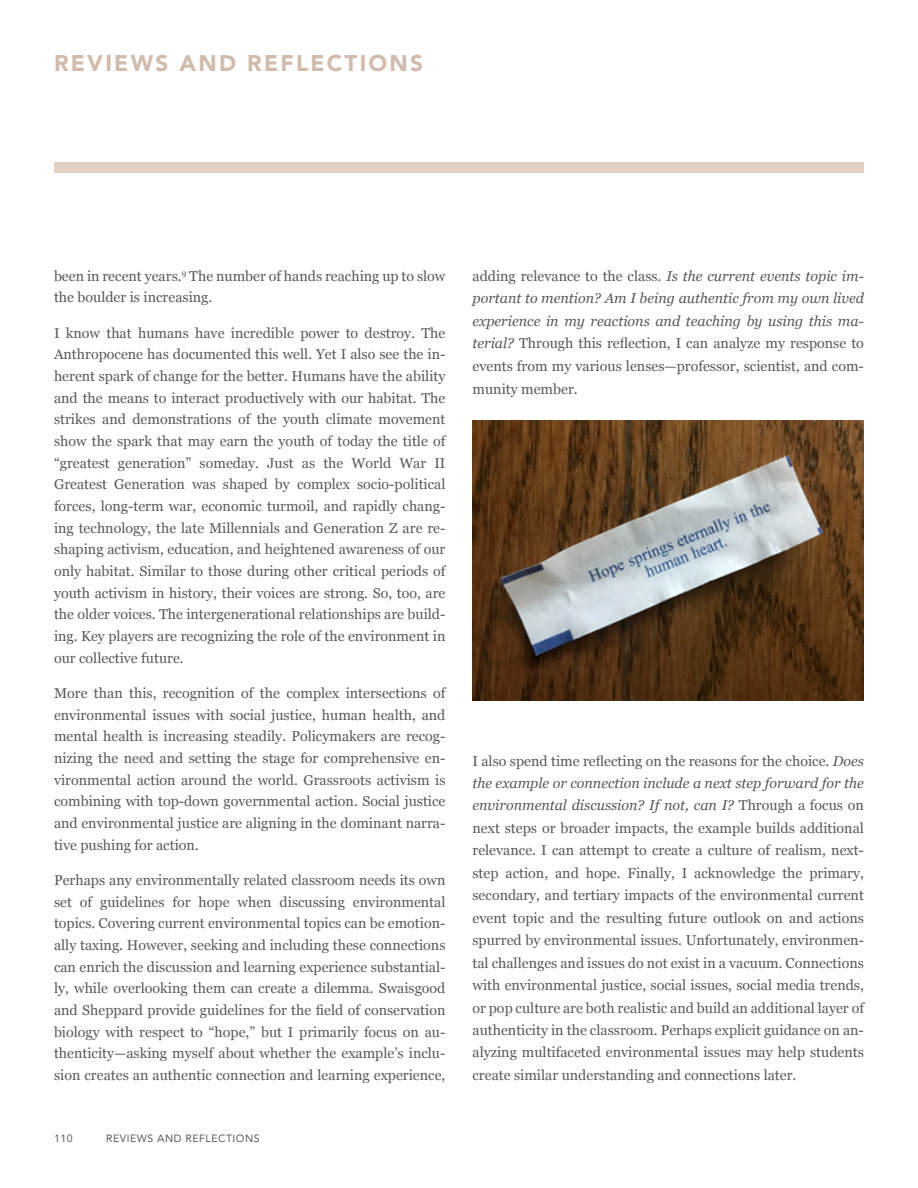
<style>
.page{position:relative;width:918px;height:1188px;background:#fff}
.page>*{position:absolute;margin:0;border:0;box-sizing:border-box;transform-origin:0 0}
.t1{font:900 22.5px "Avenir";letter-spacing:.1em;color:#d1bbac}
.t2{font:14.25px/21.6px "Georgia";color:#58595b;text-align:justify}
.t3{font:10.5px "Avenir";letter-spacing:.05em;color:#58595b}
.s1{font-style:italic}
</style>
<div class="page">
<div style="left:54px;top:162px;width:810px;height:11px;background:#e3d1c4"></div>
<img style="left:472px;top:421px;width:392px;height:280px">
<h1 class="t1" style="left:54px;top:50px;width:371px">REVIEWS AND REFLECTIONS</h1>
<p class="t2" style="left:54px;top:264px;width:393px">been in recent years.<sup>9</sup> The number of hands reaching up to slow the boulder is increasing.</p>
<p class="t2" style="left:54px;top:321px;width:393px">I know that humans have incredible power to destroy. The Anthropocene has documented this well. Yet I also see the in&shy;herent spark of change for the better. Humans have the ability and the means to interact productively with our habitat. The strikes and demonstrations of the youth climate movement show the spark that may earn the youth of today the title of “greatest generation” someday. Just as the World War II Greatest Generation was shaped by complex socio-political forces, long-term war, economic turmoil, and rapidly chang&shy;ing technology, the late Millennials and Generation Z are re&shy;shaping activism, education, and heightened awareness of our only habitat. Similar to those during other critical periods of youth activism in history, their voices are strong. So, too, are the older voices. The intergenerational relationships are build&shy;ing. Key players are recognizing the role of the environment in our collective future.</p>
<p class="t2" style="left:54px;top:682px;width:393px">More than this, recognition of the complex intersections of environmental issues with social justice, human health, and mental health is increasing steadily. Policymakers are recog&shy;nizing the need and setting the stage for comprehensive en&shy;vironmental action around the world. Grassroots activism is combining with top-down governmental action. Social justice and environmental justice are aligning in the dominant narra&shy;tive pushing for action.</p>
<p class="t2" style="left:54px;top:869px;width:393px">Perhaps any environmentally related classroom needs its own set of guidelines for hope when discussing environmental topics. Covering current environmental topics can be emotion&shy;ally taxing. However, seeking and including these connections can enrich the discussion and learning experience substantial&shy;ly, while overlooking them can create a dilemma. Swaisgood and Sheppard provide guidelines for the field of conservation biology with respect to “hope,” but I primarily focus on au&shy;thenticity—asking myself about whether the example’s inclu&shy;sion creates an authentic connection and learning experience,</p>
<p class="t3" style="left:54px;top:1132px;width:20px">110</p>
<p class="t3" style="left:106px;top:1132px;width:155px">REVIEWS AND REFLECTIONS</p>
<p class="t2" style="left:472px;top:264px;width:393px;line-height:22.5px">adding relevance to the class. <span class="s1">Is the current events topic im&shy;portant to mention? Am I being authentic from my own lived experience in my reactions and teaching by using this ma&shy;terial?</span> Through this reflection, I can analyze my response to events from my various lenses—professor, scientist, and com&shy;munity member.</p>
<p class="t2" style="left:472px;top:749px;width:393px;line-height:22.5px">I also spend time reflecting on the reasons for the choice. <span class="s1">Does the example or connection include a next step forward for the environmental discussion? If not, can I?</span> Through a focus on next steps or broader impacts, the example builds additional relevance. I can attempt to create a culture of realism, next&shy;step action, and hope. Finally, I acknowledge the primary, secondary, and tertiary impacts of the environmental current event topic and the resulting future outlook on and actions spurred by environmental issues. Unfortunately, environmen&shy;tal challenges and issues do not exist in a vacuum. Connections with environmental justice, social issues, social media trends, or pop culture are both realistic and build an additional layer of authenticity in the classroom. Perhaps explicit guidance on an&shy;alyzing multifaceted environmental issues may help students create similar understanding and connections later.</p>
</div>
